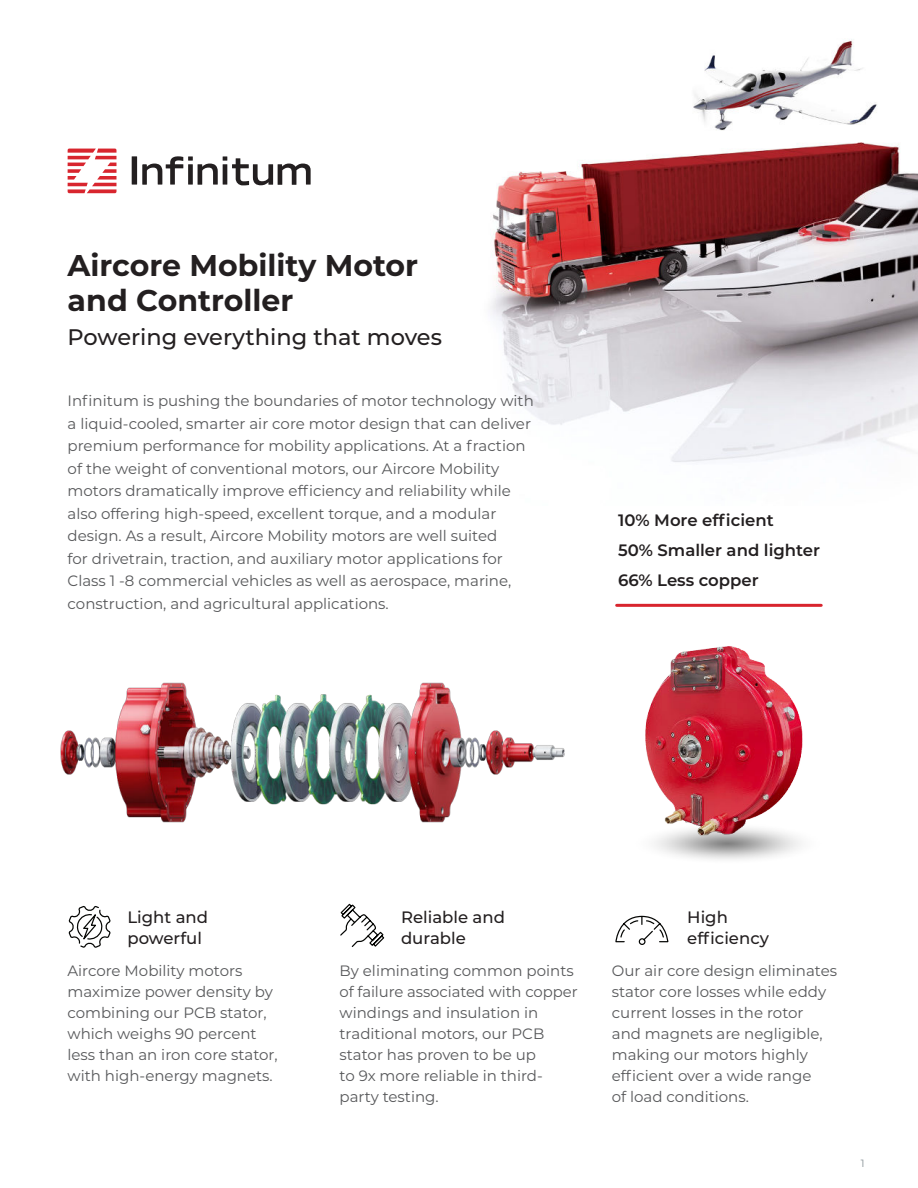
<style>
.page{position:relative;width:918px;height:1188px;background:#fff}
.page>*{position:absolute;margin:0;border:0;box-sizing:border-box;transform-origin:0 0}
.t1{font:700 30px/34.5px "Montserrat";color:#231f20}
.t2{font:500 22.5px "Montserrat";color:#231f20}
.t3{font:600 16.5px/30px "Montserrat";color:#231f20}
.t4{font:500 16.5px/21px "Montserrat";color:#231f20}
.t5{font:15px/21px "Montserrat";color:#57585a}
.t6{font:10.5px "Montserrat";color:#858f93}
</style>
<div class="page">
<img style="left:490px;top:39px;width:428px;height:423px">
<hr style="left:617px;top:604px;width:204px;height:3px;background:#d8252e">
<div style="left:132px;top:156px;width:5px;height:29px;background:#231f20"></div>
<svg style="left:142px;top:156px;width:169px;height:29px"></svg>
<svg style="left:68px;top:149px;width:48px;height:44px"></svg>
<img style="left:645px;top:646px;width:158px;height:214px">
<svg style="left:615px;top:915px;width:54px;height:30px"></svg>
<img style="left:60px;top:682px;width:505px;height:141px">
<svg style="left:340px;top:903px;width:45px;height:44px"></svg>
<svg style="left:68px;top:906px;width:43px;height:42px"></svg>
<h1 class="t1" style="left:68px;top:250px;width:352px">Aircore Mobility Motor and Controller</h1>
<h2 class="t2" style="left:68px;top:328px;width:376px">Powering everything that moves</h2>
<p class="t5" style="left:68px;top:391px;width:468px;line-height:22.5px">Infinitum is pushing the boundaries of motor technology with a liquid-cooled, smarter air core motor design that can deliver premium performance for mobility applications. At a fraction of the weight of conventional motors, our Aircore Mobility motors dramatically improve efficiency and reliability while also offering high-speed, excellent torque, and a modular design. As a result, Aircore Mobility motors are well suited<br>for drivetrain, traction, and auxiliary motor applications for Class 1 -8 commercial vehicles as well as aerospace, marine, construction, and agricultural applications.</p>
<p class="t3" style="left:618px;top:506px;width:204px">10% More efficient<br>50% Smaller and lighter<br>66% Less copper</p>
<p class="t4" style="left:128px;top:908px;width:82px">Light and powerful</p>
<p class="t4" style="left:401px;top:908px;width:105px">Reliable and durable</p>
<p class="t4" style="left:687px;top:908px;width:83px">High efficiency</p>
<p class="t5" style="left:340px;top:961px;width:240px">By eliminating common points of failure associated with copper windings and insulation in traditional motors, our PCB stator has proven to be up<br>to 9x more reliable in third&shy;party testing.</p>
<p class="t5" style="left:612px;top:961px;width:227px">Our air core design eliminates stator core losses while eddy current losses in the rotor<br>and magnets are negligible, making our motors highly efficient over a wide range<br>of load conditions.</p>
<p class="t5" style="left:68px;top:961px;width:212px">Aircore Mobility motors maximize power density by combining our PCB stator, which weighs 90 percent less than an iron core stator, with high-energy magnets.</p>
<p class="t6" style="left:861px;top:1159px;width:5px">1</p>
</div>
